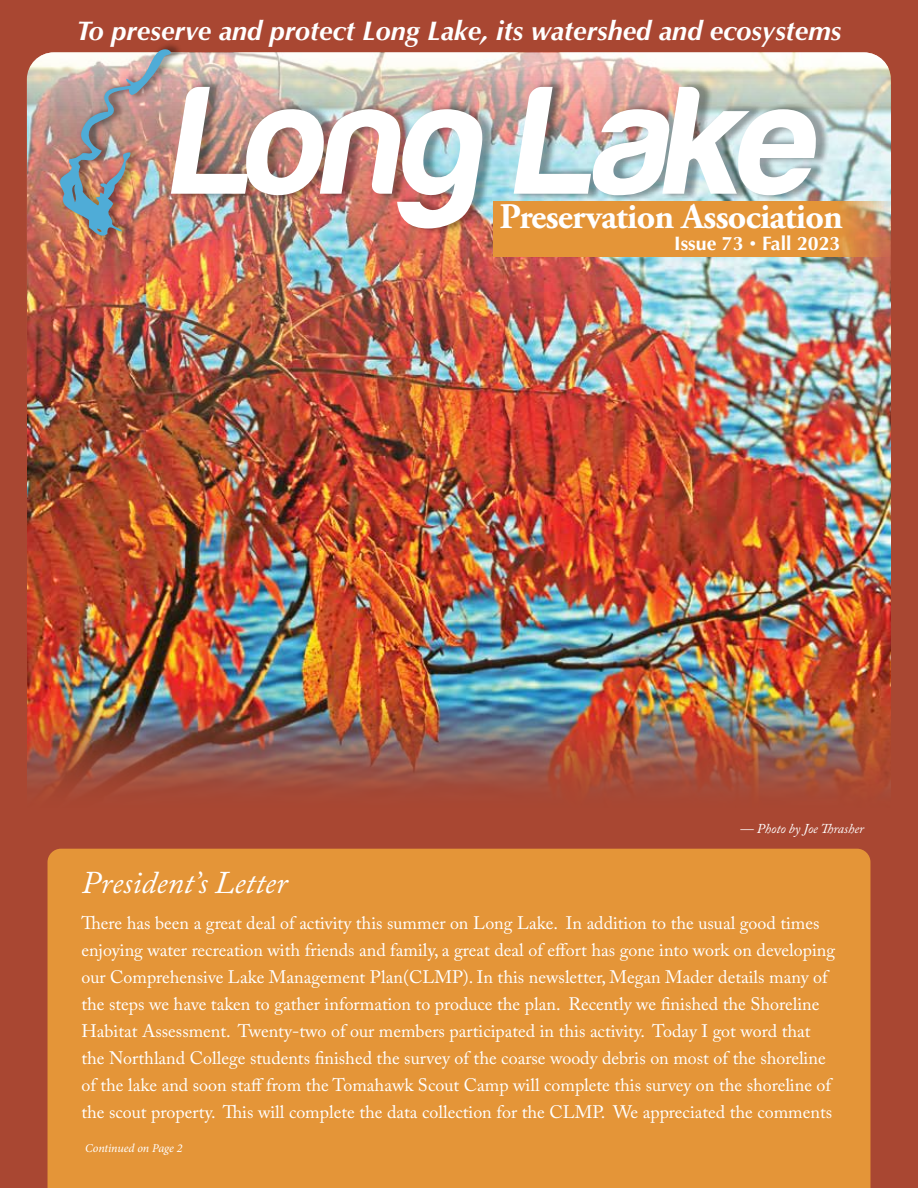
<style>
.page{position:relative;width:918px;height:1188px;background:#a94732}
.page>*{position:absolute;margin:0;border:0;box-sizing:border-box;transform-origin:0 0}
.t1{font:italic 159px "Harabara";color:#fff}
.t2{font:700 36px "Adobe Garamond Pro";letter-spacing:-.02em;color:#fff}
.t3{font:italic 31.5px "Adobe Caslon Pro";color:#fff}
.t4{font:italic 700 27px "Optima";color:#fff}
.t5{font:700 19.5px "Optima";color:#fff}
.t6{font:18px/27px "Adobe Caslon Pro";color:#fff}
.t7{font:italic 13.5px "Adobe Caslon Pro";color:#fff}
.t8{font:italic 12px "Minion Pro";letter-spacing:-.01em;color:#fff}
.s1{font-size:13.5px}
</style>
<div class="page">
<img style="left:27px;top:52px;width:864px;height:896px;border-radius:27px">
<div style="left:57px;top:42px;width:125px;height:201px;background:#000;opacity:.35"></div>
<img style="left:56px;top:49px;width:115px;height:191px">
<img style="left:27px;top:702px;width:864px;height:486px">
<svg style="left:494px;top:201px;width:397px;height:55px;background:#df9442"></svg>
<div style="left:48px;top:849px;width:822px;height:339px;background:#e49538"></div>
<div style="left:170px;top:80px;width:660px;height:155px;background:#000;opacity:.35"></div>
<h3 class="t4" style="left:77px;top:15px;width:766px">To preserve and protect Long Lake, its watershed and ecosystems</h3>
<h1 class="t1" style="left:171px;top:58px;width:669px">Long Lake</h1>
<h2 class="t2" style="left:500px;top:196px;width:345px">Preservation Association</h2>
<p class="t5" style="left:674px;top:232px;width:168px">Issue 73 <span class="s1">•</span> Fall 2023</p>
<p class="t7" style="left:740px;top:820px;width:125px">— Photo by Joe Thrasher</p>
<h3 class="t3" style="left:81px;top:864px;width:207px">President’s Letter</h3>
<p class="t6" style="left:81px;top:909px;width:755px">There has been a great deal of activity this summer on Long Lake. In addition to the usual good times enjoying water recreation with friends and family, a great deal of effort has gone into work on developing our Comprehensive Lake Management Plan(CLMP). In this newsletter, Megan Mader details many of the steps we have taken to gather information to produce the plan. Recently we finished the Shoreline Habitat Assessment. Twenty-two of our members participated in this activity. Today I got word that the Northland College students finished the survey of the coarse woody debris on most of the shoreline of the lake and soon staff from the Tomahawk Scout Camp will complete this survey on the shoreline of the scout property. This will complete the data collection for the CLMP. We appreciated the comments</p>
<p class="t8" style="left:85px;top:1140px;width:99px">Continued on Page 2</p>
</div>
